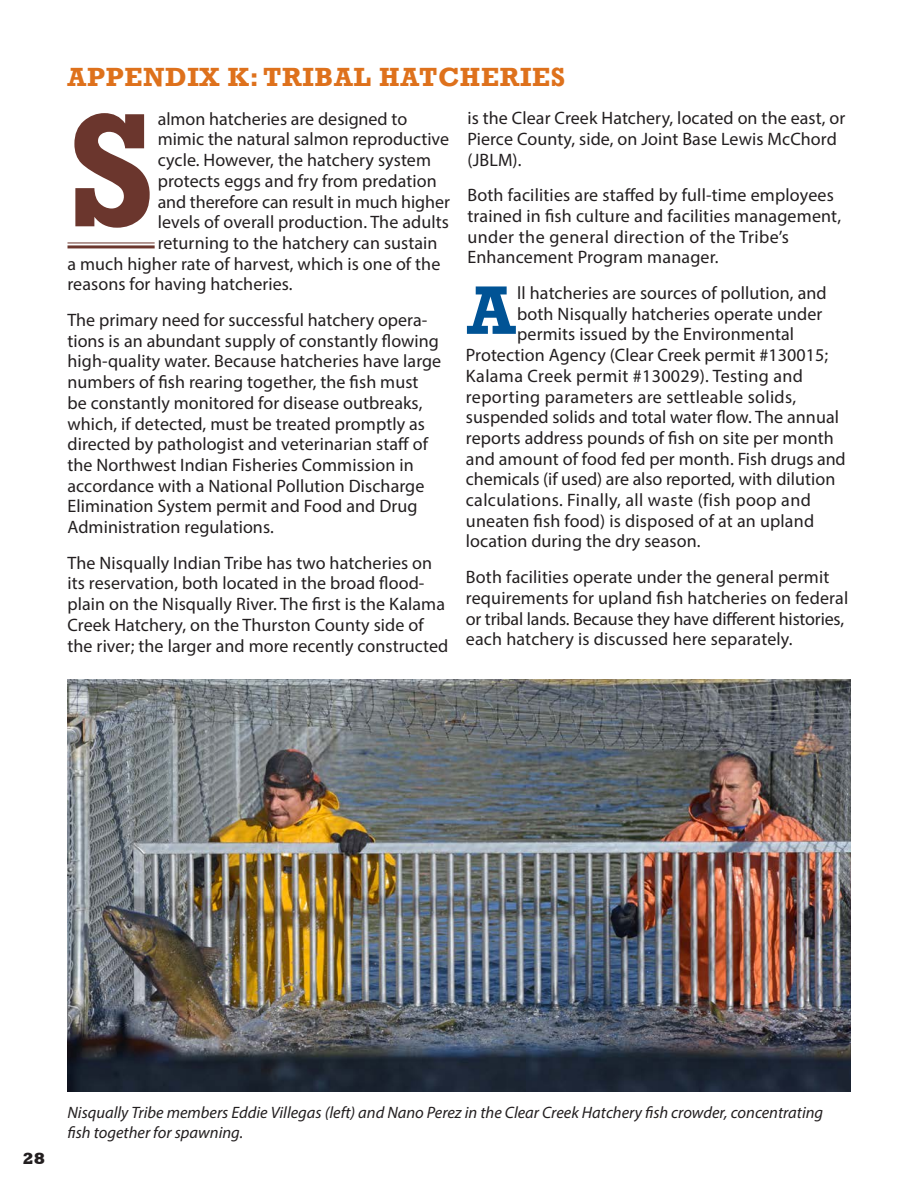
<style>
.page{position:relative;width:918px;height:1188px;background:#fff}
.page>*{position:absolute;margin:0;border:0;box-sizing:border-box;transform-origin:0 0}
.NO_CHILD_HEADLINES_14_14__03{font:700 165px "Rockwell";color:#6b362d}
.NO_CHILD_HEADLINES_14_14__03-2{font:700 69.75px "Rockwell";color:#005395}
.NO_CHILD_HEADLINES_14_14__03-3{font:700 27px "Rockwell";letter-spacing:.025em;color:#de711c}
.t1{font:18px/20.7px "Myriad Pro";letter-spacing:.005em;color:#231f20}
.AVENIR_TEXT{font:italic 16.5px/19.8px "Myriad Pro";color:#231f20}
.AVENIR_TEXT-2{font:800 16.5px "Rockwell";color:#231f20}
</style>
<div class="page">
<img style="left:68px;top:679px;width:782px;height:413px">
<hr style="left:68px;top:242px;width:87px;height:1px;background:#6b362d">
<hr style="left:68px;top:245px;width:87px;height:3px;background:#6b362d">
<p class="NO_CHILD_HEADLINES_14_14__03-3" style="left:68px;top:61px;width:499px">APPENDIX K: TRIBAL HATCHERIES</p>
<p class="t1" style="left:467px;top:108px;width:380px">is the Clear Creek Hatchery, located on the east, or<br>Pierce County, side, on Joint Base Lewis McChord (JBLM).</p>
<p class="t1" style="left:467px;top:185px;width:375px">Both facilities are staffed by full-time employees trained in fish culture and facilities management, under the general direction of the Tribe’s Enhancement Program manager.</p>
<p class="t1" style="left:517px;top:282px;width:311px">ll hatcheries are sources of pollution, and</p>
<p class="t1" style="left:517px;top:303px;width:307px">both Nisqually hatcheries operate under</p>
<p class="t1" style="left:517px;top:324px;width:278px">permits issued by the Environmental</p>
<p class="t1" style="left:466px;top:345px;width:364px">Protection Agency (Clear Creek permit #130015;</p>
<p class="t1" style="left:466px;top:365px;width:339px">Kalama Creek permit #130029). Testing and</p>
<p class="t1" style="left:466px;top:386px;width:332px">reporting parameters are settleable solids,</p>
<p class="t1" style="left:466px;top:407px;width:375px">suspended solids and total water flow. The annual</p>
<p class="t1" style="left:466px;top:427px;width:369px">reports address pounds of fish on site per month</p>
<p class="t1" style="left:466px;top:448px;width:381px">and amount of food fed per month. Fish drugs and</p>
<p class="t1" style="left:466px;top:469px;width:371px">chemicals (if used) are also reported, with dilution</p>
<p class="t1" style="left:466px;top:489px;width:346px">calculations. Finally, all waste (fish poop and</p>
<p class="t1" style="left:466px;top:510px;width:350px">uneaten fish food) is disposed of at an upland</p>
<p class="t1" style="left:466px;top:531px;width:236px">location during the dry season.</p>
<p class="t1" style="left:466px;top:567px;width:384px">Both facilities operate under the general permit requirements for upland fish hatcheries on federal or tribal lands. Because they have different histories, each hatchery is discussed here separately.</p>
<p class="t1" style="left:158px;top:108px;width:251px">almon hatcheries are designed to</p>
<p class="t1" style="left:158px;top:129px;width:293px">mimic the natural salmon reproductive</p>
<p class="t1" style="left:158px;top:149px;width:275px">cycle. However, the hatchery system</p>
<p class="t1" style="left:158px;top:170px;width:281px">protects eggs and fry from predation</p>
<p class="t1" style="left:158px;top:191px;width:294px">and therefore can result in much higher</p>
<p class="t1" style="left:158px;top:212px;width:293px">levels of overall production. The adults</p>
<p class="t1" style="left:158px;top:232px;width:281px">returning to the hatchery can sustain</p>
<p class="t1" style="left:68px;top:253px;width:374px">a much higher rate of harvest, which is one of the</p>
<p class="t1" style="left:68px;top:274px;width:227px">reasons for having hatcheries.</p>
<p class="t1" style="left:68px;top:309px;width:375px">The primary need for successful hatchery opera&shy;tions is an abundant supply of constantly flowing high-quality water. Because hatcheries have large numbers of fish rearing together, the fish must be constantly monitored for disease outbreaks, which, if detected, must be treated promptly as directed by pathologist and veterinarian staff of the Northwest Indian Fisheries Commission in accordance with a National Pollution Discharge Elimination System permit and Food and Drug Administration regulations.</p>
<p class="t1" style="left:68px;top:552px;width:382px">The Nisqually Indian Tribe has two hatcheries on its reservation, both located in the broad flood&shy;plain on the Nisqually River. The first is the Kalama Creek Hatchery, on the Thurston County side of the river; the larger and more recently constructed</p>
<p class="NO_CHILD_HEADLINES_14_14__03" style="left:68px;top:71px;width:89px">S</p>
<p class="NO_CHILD_HEADLINES_14_14__03-2" style="left:467px;top:268px;width:50px">A</p>
<p class="AVENIR_TEXT-2" style="left:22px;top:1149px;width:24px">28</p>
<p class="AVENIR_TEXT" style="left:68px;top:1103px;width:757px">Nisqually Tribe members Eddie Villegas (left) and Nano Perez in the Clear Creek Hatchery fish crowder, concentrating fish together for spawning.</p>
</div>
